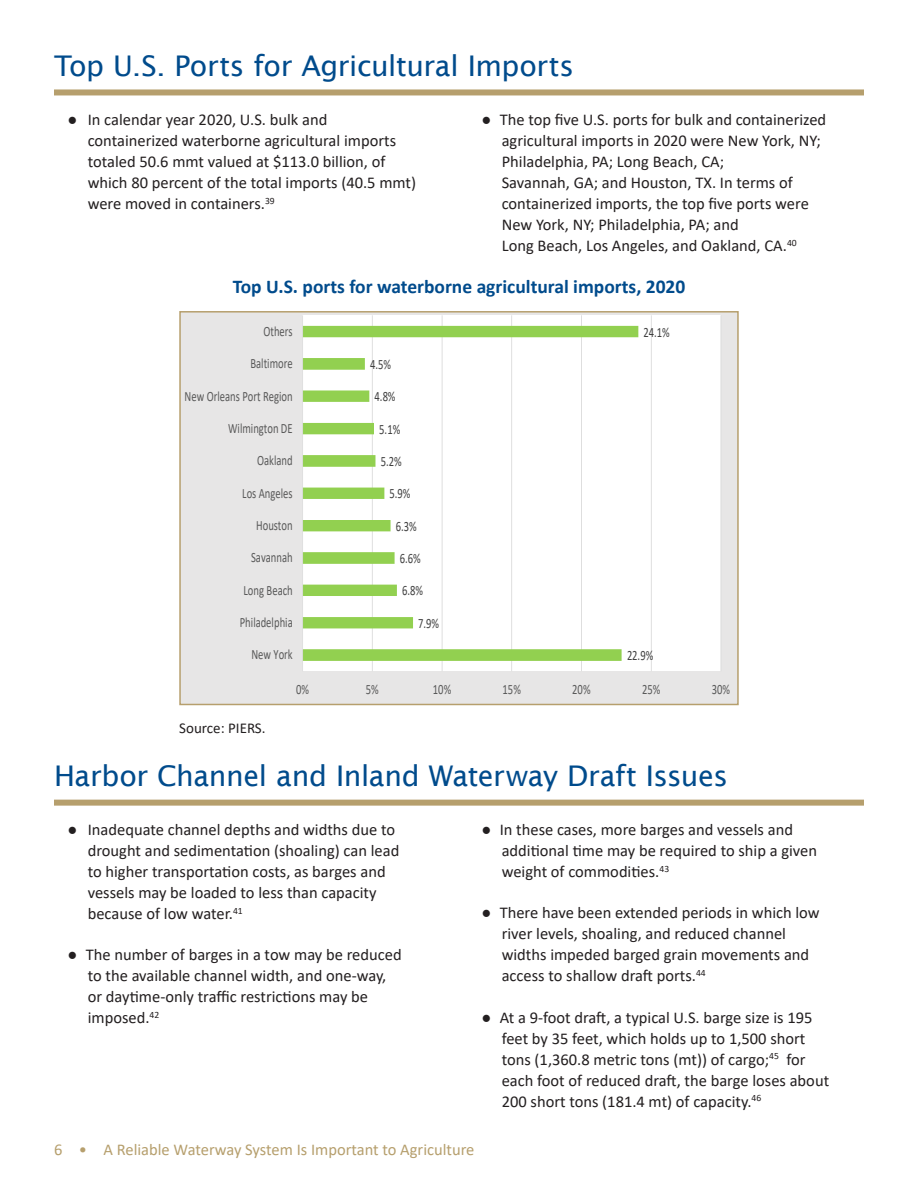
<style>
.page{position:relative;width:918px;height:1188px;background:#fff}
.page>*{position:absolute;margin:0;border:0;box-sizing:border-box;transform-origin:0 0}
.Heading_2{font:28.5px "Lucida Sans";letter-spacing:-.015em;color:#004b8c}
.Table__Title{font:700 19.5px "Calibri";color:#004b8c}
.t1{font:16.5px/21px "Calibri";color:#231f20}
.t2{font:16.5px "Calibri";color:#b69f6d}
.Table__Footnote__Sou{font:15px "Calibri";color:#231f20}
.t3{font:14.25px "Calibri";color:#595959;scale:.75 1}
.t4{font:14.25px "Calibri";color:#404040;scale:.75 1}
.s1{font-family:"Century Gothic"}
</style>
<div class="page">
<div style="left:54px;top:89px;width:810px;height:6px;background:#b69f6d"></div>
<div style="left:54px;top:800px;width:810px;height:6px;background:#b69f6d"></div>
<svg style="left:182px;top:314px;width:554px;height:388px"></svg>
<div style="left:179px;top:311px;width:560px;height:394px;border:2px solid #b69f6d"></div>
<h2 class="Heading_2" style="left:54px;top:50px;width:521px">Top U.S. Ports for Agricultural Imports</h2>
<p class="t1" style="left:88px;top:109px;width:330px;text-indent:-20px"><span class="s1">●</span> In calendar year 2020, U.S. bulk and containerized waterborne agricultural imports totaled 50.6 mmt valued at $113.0 billion, of which 80 percent of the total imports (40.5 mmt) were moved in containers.<sup>39</sup></p>
<p class="t1" style="left:502px;top:109px;width:326px;text-indent:-20px"><span class="s1">●</span> The top five U.S. ports for bulk and containerized agricultural imports in 2020 were New York, NY; Philadelphia, PA; Long Beach, CA;<br>Savannah, GA; and Houston, TX. In terms of containerized imports, the top five ports were New York, NY; Philadelphia, PA; and<br>Long Beach, Los Angeles, and Oakland, CA.<sup>40</sup></p>
<p class="Table__Title" style="left:233px;top:273px;width:454px">Top U.S. ports for waterborne agricultural imports, 2020</p>
<p class="t3" style="left:263px;top:321px;width:40px">Others</p>
<p class="t4" style="left:644px;top:322px;width:37px">24.1%</p>
<p class="t3" style="left:250px;top:354px;width:58px">Baltimore</p>
<p class="t4" style="left:370px;top:354px;width:29px">4.5%</p>
<p class="t3" style="left:185px;top:386px;width:146px">New Orleans Port Region</p>
<p class="t4" style="left:375px;top:387px;width:29px">4.8%</p>
<p class="t3" style="left:228px;top:418px;width:88px">Wilmington DE</p>
<p class="t4" style="left:379px;top:419px;width:29px">5.1%</p>
<p class="t3" style="left:257px;top:451px;width:49px">Oakland</p>
<p class="t4" style="left:381px;top:451px;width:29px">5.2%</p>
<p class="t3" style="left:242px;top:483px;width:69px">Los Angeles</p>
<p class="t4" style="left:390px;top:484px;width:29px">5.9%</p>
<p class="t3" style="left:256px;top:515px;width:50px">Houston</p>
<p class="t4" style="left:396px;top:516px;width:29px">6.3%</p>
<p class="t3" style="left:251px;top:548px;width:57px">Savannah</p>
<p class="t4" style="left:400px;top:548px;width:29px">6.6%</p>
<p class="t3" style="left:244px;top:580px;width:67px">Long Beach</p>
<p class="t4" style="left:402px;top:581px;width:29px">6.8%</p>
<p class="t3" style="left:240px;top:612px;width:72px">Philadelphia</p>
<p class="t4" style="left:418px;top:613px;width:29px">7.9%</p>
<p class="t3" style="left:251px;top:645px;width:57px">New York</p>
<p class="t4" style="left:627px;top:645px;width:37px">22.9%</p>
<p class="t3" style="left:296px;top:679px;width:19px">0%</p>
<p class="t3" style="left:366px;top:679px;width:19px">5%</p>
<p class="t3" style="left:433px;top:679px;width:26px">10%</p>
<p class="t3" style="left:503px;top:679px;width:26px">15%</p>
<p class="t3" style="left:572px;top:679px;width:26px">20%</p>
<p class="t3" style="left:642px;top:679px;width:26px">25%</p>
<p class="t3" style="left:712px;top:679px;width:26px">30%</p>
<p class="Table__Footnote__Sou" style="left:179px;top:718px;width:88px">Source: PIERS.</p>
<h2 class="Heading_2" style="left:54px;top:760px;width:676px">Harbor Channel and Inland Waterway Draft Issues</h2>
<p class="t1" style="left:88px;top:819px;width:313px;text-indent:-20px"><span class="s1">●</span> Inadequate channel depths and widths due to drought and sedimentation (shoaling) can lead to higher transportation costs, as barges and vessels may be loaded to less than capacity because of low water.<sup>41</sup></p>
<p class="t1" style="left:88px;top:944px;width:315px;text-indent:-20px"><span class="s1">●</span> The number of barges in a tow may be reduced to the available channel width, and one-way, or daytime-only traffic restrictions may be imposed.<sup>42</sup></p>
<p class="t1" style="left:502px;top:819px;width:317px;text-indent:-20px"><span class="s1">●</span> In these cases, more barges and vessels and additional time may be required to ship a given weight of commodities.<sup>43</sup></p>
<p class="t1" style="left:502px;top:902px;width:320px;text-indent:-20px"><span class="s1">●</span> There have been extended periods in which low river levels, shoaling, and reduced channel widths impeded barged grain movements and access to shallow draft ports.<sup>44</sup></p>
<p class="t1" style="left:502px;top:1006px;width:329px;text-indent:-20px"><span class="s1">●</span> At a 9-foot draft, a typical U.S. barge size is 195 feet by 35 feet, which holds up to 1,500 short tons (1,360.8 metric tons (mt)) of cargo;<sup>45</sup> for each foot of reduced draft, the barge loses about 200 short tons (181.4 mt) of capacity.<sup>46</sup></p>
<p class="t2" style="left:54px;top:1138px;width:422px">6 • A Reliable Waterway System Is Important to Agriculture</p>
</div>
